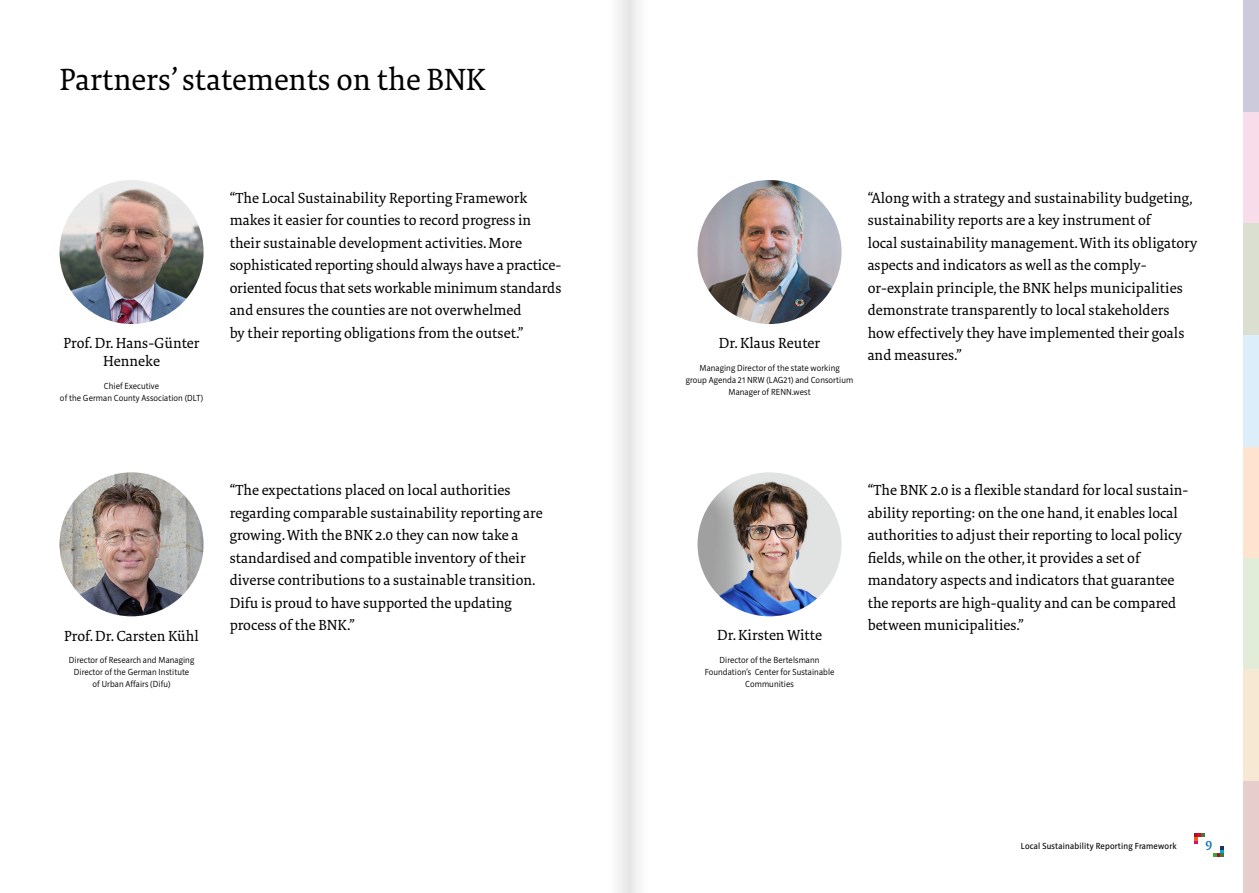
<style>
.page{position:relative;width:1259px;height:893px;background:#fff}
.page>*{position:absolute;margin:0;border:0;box-sizing:border-box;transform-origin:0 0}
.H1{font:31.5px "Tundra Pro";color:#000}
.Fließtext{font:15px/22.5px "Tundra Pro";color:#000}
.t1{font:500 13.5px "Tundra Pro";color:#0069b4}
.Fußnoten{font:300 9px/12px "Riga";letter-spacing:.01em;color:#000;text-align:center}
.t2{font:9px "Riga";letter-spacing:.025em;color:#000}
</style>
<div class="page">
<svg style="left:1213px;top:846px;width:10px;height:11px"></svg>
<svg style="left:1194px;top:833px;width:10px;height:11px"></svg>
<div style="left:608px;top:0;width:43px;height:893px;background:linear-gradient(to right,#f1f1f1,#f5f5f5)"></div>
<img style="left:697px;top:472px;width:144px;height:144px;border-radius:72px">
<img style="left:60px;top:472px;width:144px;height:144px;border-radius:72px">
<img style="left:60px;top:180px;width:144px;height:144px;border-radius:72px">
<img style="left:697px;top:180px;width:144px;height:144px;border-radius:72px">
<div style="left:1243px;top:669px;width:16px;height:112px;background:#f7e8d3"></div>
<div style="left:1243px;top:223px;width:16px;height:112px;background:#dbdfd0"></div>
<div style="left:1243px;top:557px;width:16px;height:112px;background:#e2edd9"></div>
<div style="left:1243px;top:111px;width:16px;height:112px;background:#f9dce9"></div>
<div style="left:1243px;top:446px;width:16px;height:112px;background:#fde3d0"></div>
<div style="left:1243px;top:0;width:16px;height:112px;background:#cccadb"></div>
<div style="left:1243px;top:781px;width:16px;height:112px;background:#e7cecc"></div>
<div style="left:1243px;top:335px;width:16px;height:112px;background:#dceef9"></div>
<p class="H1" style="left:60px;top:60px;width:428px">Partners’ statements on the BNK</p>
<p class="Fließtext" style="left:64px;top:332px;width:137px">Prof. Dr. Hans-Günter</p>
<p class="Fließtext" style="left:103px;top:350px;width:58px">Henneke</p>
<p class="Fußnoten" style="left:60px;top:380px;width:145px">Chief Executive<br>of the German County Association (DLT)</p>
<p class="Fließtext" style="left:230px;top:187px;width:333px">“The Local Sustainability Reporting Framework makes it easier for counties to record progress in their sustainable development activities. More sophisticated reporting should always have a practice&shy;oriented focus that sets workable minimum standards and ensures the counties are not overwhelmed<br>by their reporting obligations from the outset.”</p>
<p class="Fließtext" style="left:64px;top:625px;width:136px">Prof. Dr. Carsten Kühl</p>
<p class="Fußnoten" style="left:69px;top:654px;width:127px">Director of Research and Managing<br>Director of the German Institute<br>of Urban Affairs (Difu)</p>
<p class="Fließtext" style="left:230px;top:479px;width:314px">“The expectations placed on local authorities regarding comparable sustainability reporting are growing. With the BNK 2.0 they can now take a standardised and compatible inventory of their diverse contributions to a sustainable transition.<br>Difu is proud to have supported the updating process of the BNK.”</p>
<p class="Fließtext" style="left:719px;top:332px;width:103px">Dr. Klaus Reuter</p>
<p class="Fußnoten" style="left:686px;top:362px;width:169px">Managing Director of the state working<br>group Agenda 21 NRW (LAG21) and Consortium<br>Manager of RENN.west</p>
<p class="Fließtext" style="left:867px;top:187px;width:331px">“Along with a strategy and sustainability budgeting, sustainability reports are a key instrument of<br>local sustainability management. With its obligatory aspects and indicators as well as the comply&shy;or-explain principle, the BNK helps municipalities demonstrate transparently to local stakeholders how effectively they have implemented their goals and measures.”</p>
<p class="Fließtext" style="left:717px;top:624px;width:106px">Dr. Kirsten Witte</p>
<p class="Fußnoten" style="left:704px;top:654px;width:131px">Director of the Bertelsmann<br>Foundation’s Center for Sustainable<br>Communities</p>
<p class="Fließtext" style="left:867px;top:479px;width:322px">“The BNK 2.0 is a flexible standard for local sustain&shy;ability reporting: on the one hand, it enables local authorities to adjust their reporting to local policy fields, while on the other, it provides a set of mandatory aspects and indicators that guarantee the reports are high-quality and can be compared between municipalities.”</p>
<p class="t2" style="left:1020px;top:841px;width:157px">Local Sustainability Reporting Framework</p>
<p class="t1" style="left:1205px;top:837px;width:8px">9</p>
</div>
